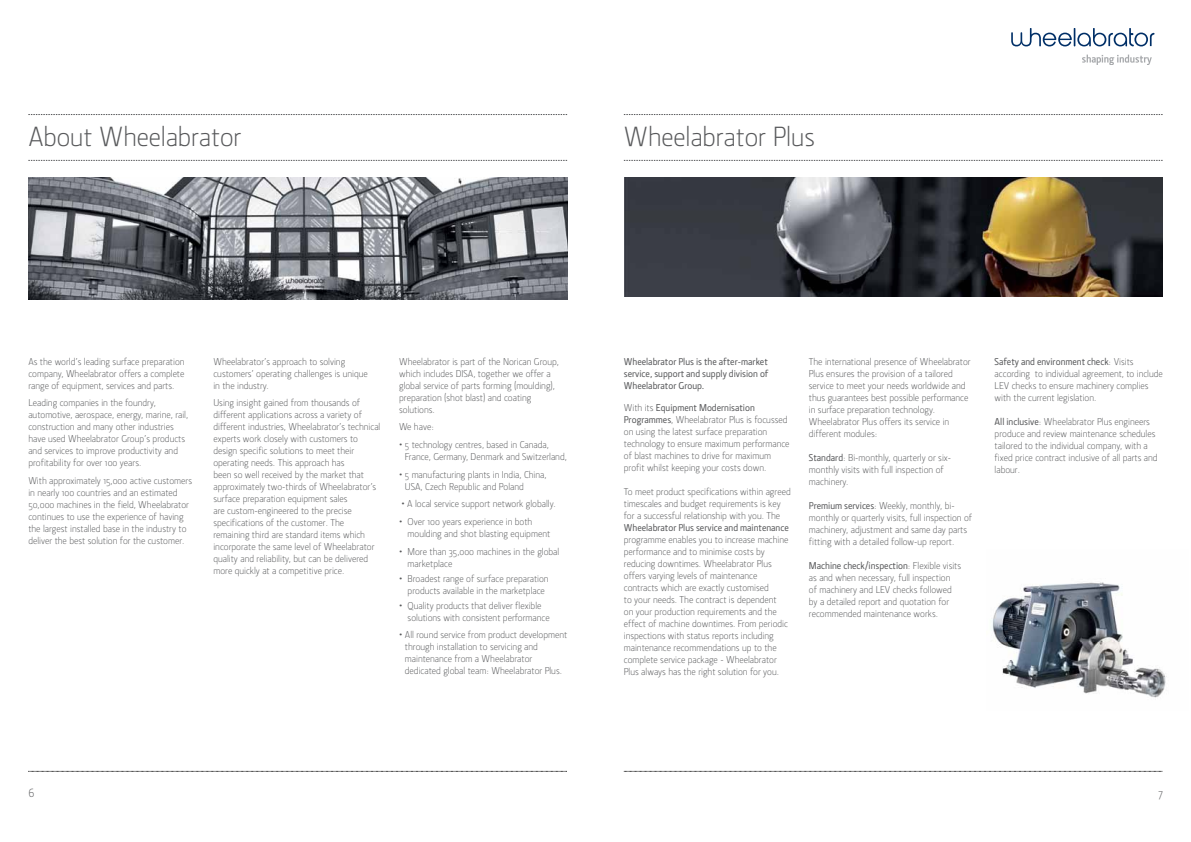
<style>
.page{position:relative;width:1191px;height:842px;background:#fff}
.page>*{position:absolute;margin:0;border:0;box-sizing:border-box;transform-origin:0 0}
.t1{font:300 28px "Section";color:#58595b}
.t2{font:300 12px "Section";color:#58595b}
.t3{font:300 10px/12px "Section";color:#58595b}
.t4{font:500 10px/12px "Section";color:#58595b;text-align:justify}
.s1{font-weight:500}
</style>
<div class="page">
<svg style="left:28px;top:114px;width:539px;height:1px"></svg>
<svg style="left:28px;top:160px;width:539px;height:1px"></svg>
<svg style="left:28px;top:771px;width:539px;height:1px"></svg>
<svg style="left:624px;top:114px;width:538px;height:1px"></svg>
<svg style="left:624px;top:160px;width:538px;height:1px"></svg>
<svg style="left:624px;top:771px;width:538px;height:1px"></svg>
<svg style="left:1011px;top:28px;width:143px;height:18px"></svg>
<svg style="left:1082px;top:55px;width:69px;height:10px"></svg>
<img style="left:624px;top:178px;width:538px;height:119px">
<img style="left:992px;top:582px;width:175px;height:116px">
<img style="left:29px;top:178px;width:538px;height:122px">
<h1 class="t1" style="left:28px;top:121px;width:214px">About Wheelabrator</h1>
<h1 class="t1" style="left:624px;top:121px;width:192px">Wheelabrator Plus</h1>
<p class="t3" style="left:28px;top:355px;width:158px;text-align:justify">As the world’s leading surface preparation company, Wheelabrator offers a complete range of equipment, services and parts.</p>
<p class="t3" style="left:28px;top:397px;width:161px">Leading companies in the foundry, automotive, aerospace, energy, marine, rail, construction and many other industries have used Wheelabrator Group’s products and services to improve productivity and profitability for over 100 years.</p>
<p class="t3" style="left:28px;top:475px;width:165px">With approximately 15,000 active customers in nearly 100 countries and an estimated 50,000 machines in the field, Wheelabrator continues to use the experience of having the largest installed base in the industry to deliver the best solution for the customer.</p>
<p class="t3" style="left:213px;top:355px;width:156px">Wheelabrator’s approach to solving customers’ operating challenges is unique in the industry.</p>
<p class="t3" style="left:213px;top:397px;width:168px">Using insight gained from thousands of different applications across a variety of different industries, Wheelabrator’s technical experts work closely with customers to design specific solutions to meet their operating needs. This approach has<br>been so well received by the market that approximately two-thirds of Wheelabrator’s surface preparation equipment sales<br>are custom-engineered to the precise specifications of the customer. The remaining third are standard items which incorporate the same level of Wheelabrator quality and reliability, but can be delivered more quickly at a competitive price.</p>
<p class="t3" style="left:399px;top:355px;width:161px">Wheelabrator is part of the Norican Group, which includes DISA, together we offer a global service of parts forming (moulding), preparation (shot blast) and coating solutions.</p>
<p class="t3" style="left:399px;top:421px;width:36px">We have:</p>
<p class="t3" style="left:405px;top:439px;width:163px;text-indent:-6px">• 5 technology centres, based in Canada,<br>France, Germany, Denmark and Switzerland,</p>
<p class="t3" style="left:405px;top:468px;width:143px;text-indent:-6px">• 5 manufacturing plants in India, China,<br>USA, Czech Republic and Poland</p>
<p class="t3" style="left:401px;top:498px;width:156px">• A local service support network globally.</p>
<p class="t3" style="left:407px;top:516px;width:144px;text-indent:-8px">• Over 100 years experience in both moulding and shot blasting equipment</p>
<p class="t3" style="left:407px;top:545px;width:153px;text-indent:-8px">• More than 35,000 machines in the global marketplace</p>
<p class="t3" style="left:399px;top:572px;width:151px;text-align:center">• Broadest range of surface preparation products available in the marketplace</p>
<p class="t3" style="left:407px;top:599px;width:144px;text-indent:-8px">• Quality products that deliver flexible solutions with consistent performance</p>
<p class="t3" style="left:405px;top:629px;width:164px;text-indent:-6px">• All round service from product development through installation to servicing and maintenance from a Wheelabrator dedicated global team: Wheelabrator Plus.</p>
<p class="t4" style="left:624px;top:355px;width:146px">Wheelabrator Plus is the after-market service, support and supply division of Wheelabrator Group.</p>
<p class="t3" style="left:624px;top:401px;width:167px">With its <span class="s1">Equipment Modernisation Programmes</span>, Wheelabrator Plus is focussed on using the latest surface preparation technology to ensure maximum performance of blast machines to drive for maximum profit whilst keeping your costs down.</p>
<p class="t3" style="left:624px;top:485px;width:168px">To meet product specifications within agreed timescales and budget requirements is key for a successful relationship with you. The</p>
<p class="t4" style="left:624px;top:521px;width:166px">Wheelabrator Plus service and maintenance</p>
<p class="t3" style="left:624px;top:533px;width:166px">programme enables you to increase machine performance and to minimise costs by reducing downtimes. Wheelabrator Plus offers varying levels of maintenance contracts which are exactly customised<br>to your needs. The contract is dependent on your production requirements and the effect of machine downtimes. From periodic inspections with status reports including maintenance recommendations up to the complete service package - Wheelabrator Plus always has the right solution for you.</p>
<p class="t3" style="left:809px;top:355px;width:163px">The international presence of Wheelabrator Plus ensures the provision of a tailored service to meet your needs worldwide and thus guarantees best possible performance in surface preparation technology.<br>Wheelabrator Plus offers its service in different modules:</p>
<p class="t3" style="left:809px;top:451px;width:144px"><span class="s1">Standard</span>: Bi-monthly, quarterly or six&shy;monthly visits with full inspection of machinery.</p>
<p class="t3" style="left:809px;top:499px;width:165px"><span class="s1">Premium services</span>: Weekly, monthly, bi&shy;monthly or quarterly visits, full inspection of machinery, adjustment and same day parts fitting with a detailed follow-up report.</p>
<p class="t3" style="left:809px;top:559px;width:154px"><span class="s1">Machine check/inspection</span>: Flexible visits as and when necessary, full inspection<br>of machinery and LEV checks followed by a detailed report and quotation for recommended maintenance works.</p>
<p class="t3" style="left:994px;top:355px;width:170px"><span class="s1">Safety and environment check</span>: Visits according to individual agreement, to include LEV checks to ensure machinery complies with the current legislation.</p>
<p class="t3" style="left:994px;top:415px;width:164px"><span class="s1">All inclusive</span>: Wheelabrator Plus engineers produce and review maintenance schedules tailored to the individual company, with a fixed price contract inclusive of all parts and labour.</p>
<p class="t2" style="left:28px;top:787px;width:8px">6</p>
<p class="t2" style="left:1158px;top:787px;width:6px">7</p>
</div>
